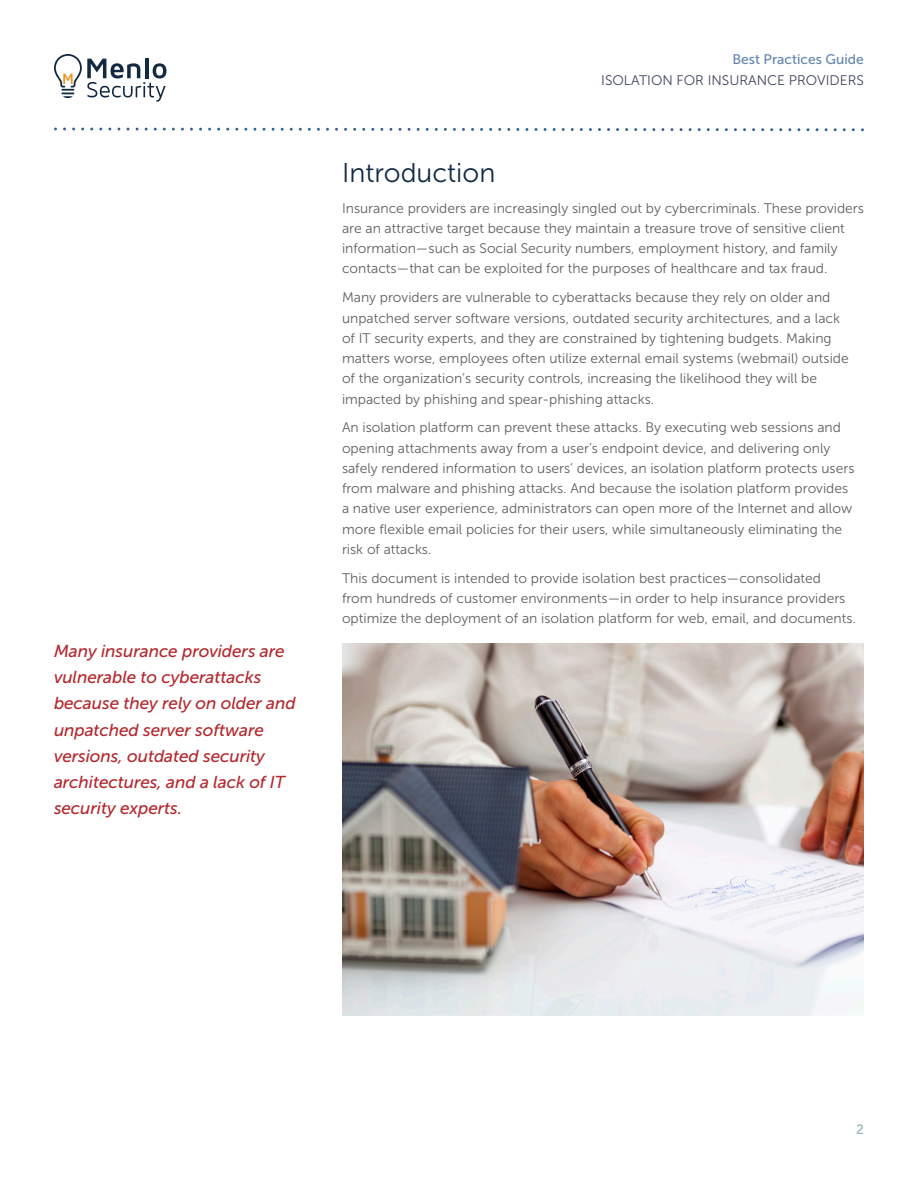
<style>
.page{position:relative;width:918px;height:1188px;background:#fff}
.page>*{position:absolute;margin:0;border:0;box-sizing:border-box;transform-origin:0 0}
.H1_18_22{font:27px "Museo Sans 300";color:#122945}
.callout{font:italic 17.25px/26.2px "Museo Sans 500";letter-spacing:-.005em;color:#b3292e}
.BODY{font:13.8px/20.2px "Museo Sans 300";color:#5e6161}
.t1{font:13.8px "Museo Sans 300";color:#40455e}
.t2{font:13.8px "Museo Sans 500";color:#6385ad}
.t3{font:13.5px "Museo Sans 500";color:#92b7bb}
</style>
<div class="page">
<svg style="left:56px;top:127px;width:807px;height:5px"></svg>
<svg style="left:54px;top:54px;width:112px;height:48px"></svg>
<img style="left:342px;top:644px;width:522px;height:372px">
<p class="callout" style="left:54px;top:638px;width:243px">Many insurance providers are vulnerable to cyberattacks because they rely on older and unpatched server software versions, outdated security architectures, and a lack of IT security experts.</p>
<p class="t2" style="left:732px;top:52px;width:133px">Best Practices Guide</p>
<p class="t1" style="left:601px;top:73px;width:264px">ISOLATION FOR INSURANCE PROVIDERS</p>
<p class="H1_18_22" style="left:342px;top:158px;width:155px">Introduction</p>
<p class="BODY" style="left:342px;top:198px;width:523px">Insurance providers are increasingly singled out by cybercriminals. These providers are an attractive target because they maintain a treasure trove of sensitive client information—such as Social Security numbers, employment history, and family contacts—that can be exploited for the purposes of healthcare and tax fraud.</p>
<p class="BODY" style="left:342px;top:287px;width:508px">Many providers are vulnerable to cyberattacks because they rely on older and unpatched server software versions, outdated security architectures, and a lack of IT security experts, and they are constrained by tightening budgets. Making matters worse, employees often utilize external email systems (webmail) outside of the organization’s security controls, increasing the likelihood they will be impacted by phishing and spear-phishing attacks.</p>
<p class="BODY" style="left:342px;top:418px;width:514px">An isolation platform can prevent these attacks. By executing web sessions and opening attachments away from a user’s endpoint device, and delivering only safely rendered information to users’ devices, an isolation platform protects users from malware and phishing attacks. And because the isolation platform provides a native user experience, administrators can open more of the Internet and allow more flexible email policies for their users, while simultaneously eliminating the risk of attacks.</p>
<p class="BODY" style="left:342px;top:568px;width:515px">This document is intended to provide isolation best practices—consolidated<br>from hundreds of customer environments—in order to help insurance providers optimize the deployment of an isolation platform for web, email, and documents.</p>
<p class="t3" style="left:856px;top:1122px;width:9px">2</p>
</div>
